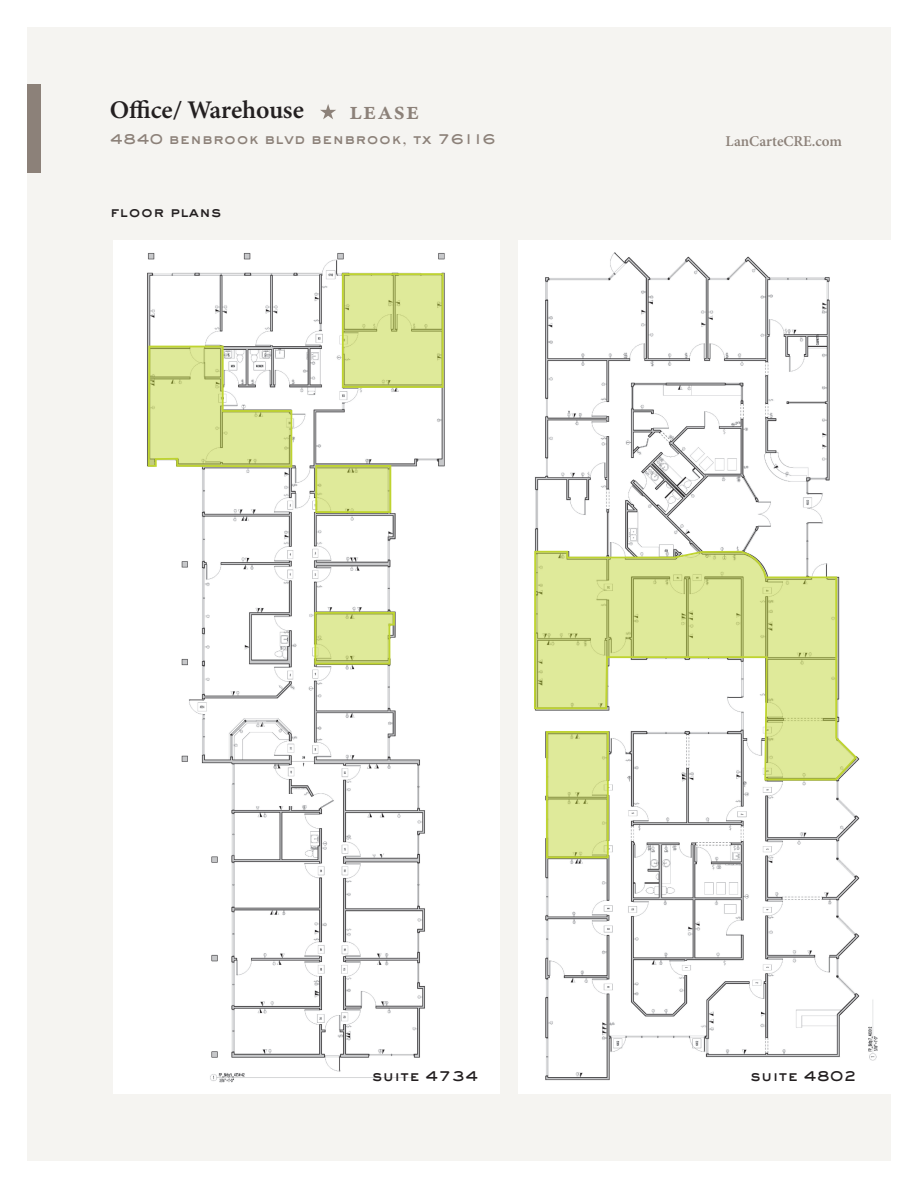
<style>
.page{position:relative;width:918px;height:1188px;background:#f5f4f1}
.page>*{position:absolute;margin:0;border:0;box-sizing:border-box;transform-origin:0 0}
.t1{font:25.5px "Minion Variable Concept";letter-spacing:-.005em;color:#231f20}
.t2{font:25.5px "Minion Variable Concept";letter-spacing:.07em;color:#8c8179}
.t3{font:15px "Sackers Gothic Heavy AT";color:#8c8179}
.t4{font:15px "Sackers Gothic Heavy AT";color:#231f20}
.t5{font:600 15px "Minion Pro";color:#8c8179}
</style>
<div class="page">
<div style="left:0;top:0;width:27px;height:1188px;background:#fff"></div>
<div style="left:0;top:0;width:918px;height:27px;background:#fff"></div>
<div style="left:0;top:1161px;width:918px;height:27px;background:#fff"></div>
<div style="left:891px;top:0;width:27px;height:1188px;background:#fff"></div>
<div style="left:27px;top:84px;width:14px;height:89px;background:#8c8179"></div>
<svg style="left:320px;top:104px;width:16px;height:15px"></svg>
<img style="left:113px;top:241px;width:386px;height:853px">
<div style="left:247px;top:781px;width:37px;height:22px;background:#fff"></div>
<div style="left:358px;top:780px;width:49px;height:23px;background:#fff"></div>
<div style="left:363px;top:830px;width:49px;height:22px;background:#fff"></div>
<div style="left:241px;top:823px;width:21px;height:23px;background:#fff"></div>
<div style="left:281px;top:794px;width:18px;height:10px;background:#fff"></div>
<div style="left:267px;top:877px;width:34px;height:22px;background:#fff"></div>
<div style="left:358px;top:923px;width:34px;height:23px;background:#fff"></div>
<div style="left:264px;top:1017px;width:34px;height:23px;background:#fff"></div>
<div style="left:340px;top:681px;width:34px;height:23px;background:#fff"></div>
<svg style="left:147px;top:345px;width:146px;height:123px"></svg>
<div style="left:318px;top:468px;width:70px;height:42px;background:#dfea9a"></div>
<div style="left:315px;top:465px;width:76px;height:48px;border:2px solid #bfd430"></div>
<svg style="left:313px;top:611px;width:83px;height:54px;background:#d4df8e"></svg>
<svg style="left:345px;top:276px;width:96px;height:109px;background:#dae595"></svg>
<div style="left:342px;top:273px;width:102px;height:115px;border:2px solid #bfd430"></div>
<img style="left:518px;top:241px;width:373px;height:853px">
<div style="left:654px;top:906px;width:25px;height:43px;background:#fff"></div>
<svg style="left:549px;top:781px;width:57px;height:74px;background:#dae595"></svg>
<div style="left:546px;top:731px;width:63px;height:127px;border:2px solid #bfd430"></div>
<svg style="left:533px;top:550px;width:325px;height:231px"></svg>
<p class="t1" style="left:110px;top:92px;width:196px">Office/ Warehouse</p>
<p class="t2" style="left:349px;top:93px;width:71px">lease</p>
<p class="t3" style="left:110px;top:128px;width:388px">4840 benbrook blvd benbrook, tx 76116</p>
<p class="t5" style="left:726px;top:130px;width:118px">LanCarteCRE.com</p>
<p class="t4" style="left:110px;top:201px;width:113px">floor plans</p>
<p class="t4" style="left:372px;top:1066px;width:108px">suite 4734</p>
<p class="t4" style="left:751px;top:1066px;width:108px">suite 4802</p>
</div>
